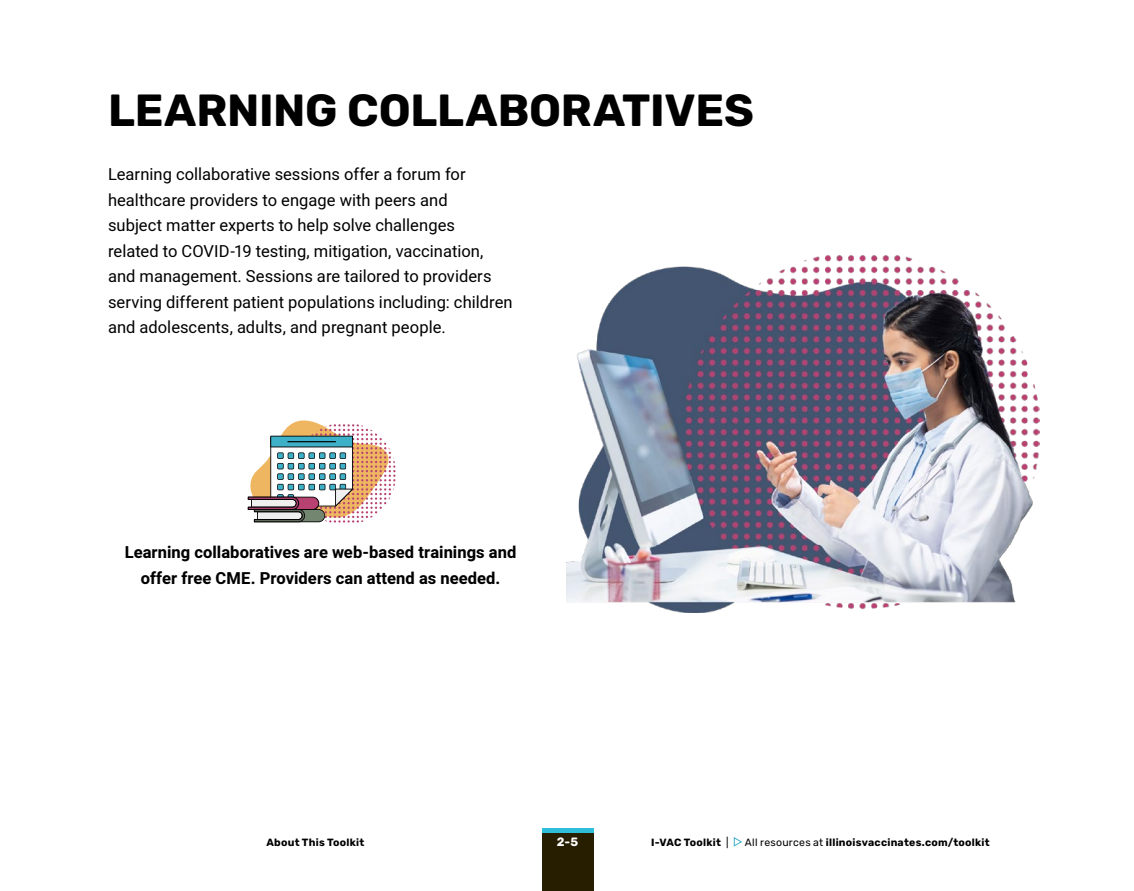
<style>
.page{position:relative;width:1134px;height:891px;background:#fff}
.page>*{position:absolute;margin:0;border:0;box-sizing:border-box;transform-origin:0 0}
.t1{font:700 45px "Rubik";letter-spacing:-.005em;color:#000}
.t2{font:16.5px/25.5px "Heebo";color:#000}
.t3{font:700 16.5px/25.5px "Heebo";letter-spacing:.005em;color:#000;text-align:center}
.t4{font:700 12px "Rubik";color:#fff}
.t5{font:700 10.5px "Rubik";letter-spacing:.025em;color:#000}
.s1{font-weight:400}
</style>
<div class="page">
<div style="left:542px;top:832px;width:52px;height:59px;background:#271e00"></div>
<div style="left:542px;top:828px;width:52px;height:5px;background:#2ebddb"></div>
<svg style="left:734px;top:837px;width:8px;height:10px"></svg>
<img style="left:567px;top:254px;width:472px;height:358px">
<svg style="left:247px;top:420px;width:149px;height:103px"></svg>
<h1 class="t1" style="left:108px;top:84px;width:648px">LEARNING COLLABORATIVES</h1>
<p class="t2" style="left:108px;top:161px;width:406px">Learning collaborative sessions offer a forum for healthcare providers to engage with peers and<br>subject matter experts to help solve challenges<br>related to COVID-19 testing, mitigation, vaccination, and management. Sessions are tailored to providers serving different patient populations including: children and adolescents, adults, and pregnant people.</p>
<p class="t3" style="left:125px;top:540px;width:393px">Learning collaboratives are web-based trainings and offer free CME. Providers can attend as needed.</p>
<p class="t5" style="left:266px;top:836px;width:99px">About This Toolkit</p>
<p class="t4" style="left:557px;top:835px;width:23px">2-5</p>
<p class="t5" style="left:651px;top:836px;width:79px">I-VAC Toolkit <span class="s1">|</span></p>
<p class="t5" style="left:745px;top:836px;width:246px"><span class="s1">All resources at</span> illinoisvaccinates.com/toolkit</p>
</div>
